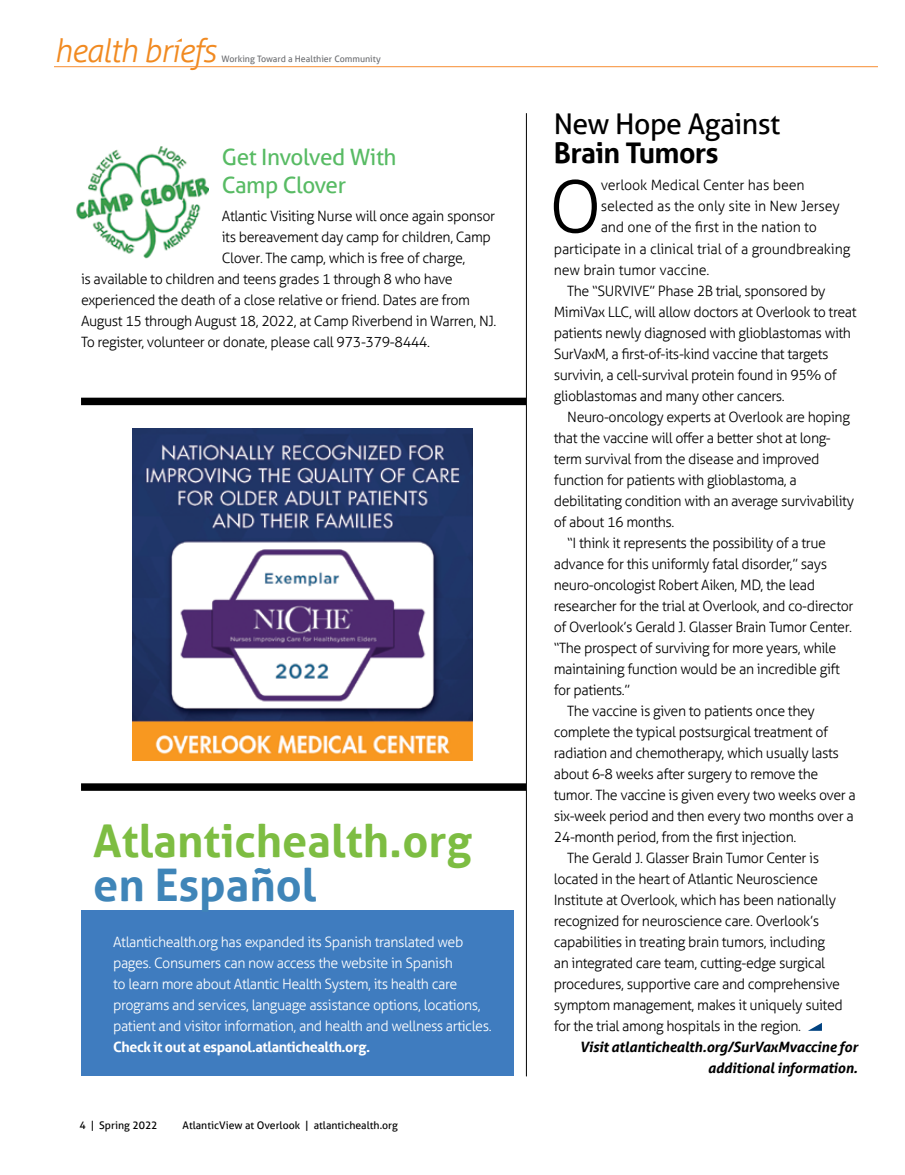
<style>
.page{position:relative;width:905px;height:1175px;background:#fff}
.page>*{position:absolute;margin:0;border:0;box-sizing:border-box;transform-origin:0 0}
.t1{font:300 72.45px "Aller";color:#000}
.t2{font:700 45px "Aller";color:#7dbd42}
.t3{font:700 45px "Aller";color:#3f85b8}
.t4{font:italic 300 32.4px "Aller";letter-spacing:-.03em;color:#f18a21}
.t5{font:28.5px "Aller";letter-spacing:-.02em;color:#000}
.t6{font:700 28.5px "Aller";letter-spacing:-.02em;color:#000}
.t7{font:22.5px/27.8px "Aller";letter-spacing:-.02em;color:#58bb64}
.t8{font:300 14.25px "Aller";letter-spacing:-.03em;color:#000}
.t9{font:300 14.25px/21px "Aller";letter-spacing:-.03em;color:#fff}
.t10{font:300 14.25px "Aller";letter-spacing:-.01em;color:#000}
.t11{font:italic 700 14.25px/21px "Aller";letter-spacing:-.01em;color:#000;text-align:right}
.t12{font:700 14.25px "Aller";letter-spacing:-.03em;color:#fff}
.t13{font:10.5px "Aller";color:#000}
.t14{font:8.85px "Aller";color:#6d6e71}
</style>
<div class="page">
<svg style="left:176px;top:38px;width:6px;height:4px"></svg>
<hr style="left:54px;top:66px;width:824px;height:1px;background:#f78e32">
<div style="left:81px;top:910px;width:432px;height:166px;background:#3f7cbf"></div>
<img style="left:132px;top:428px;width:340px;height:332px">
<img style="left:76px;top:147px;width:132px;height:111px">
<div style="left:81px;top:398px;width:445px;height:7px;background:#000"></div>
<div style="left:81px;top:783px;width:445px;height:7px;background:#000"></div>
<hr style="left:526px;top:113px;width:1px;height:963px;background:#000">
<svg style="left:809px;top:1023px;width:13px;height:7px"></svg>
<h3 class="t4" style="left:54px;top:31px;width:164px">health briefs</h3>
<p class="t14" style="left:221px;top:53px;width:161px">Working Toward a Healthier Community</p>
<h3 class="t7" style="left:222px;top:143px;width:176px">Get Involved With<br>Camp Clover</h3>
<p class="t8" style="left:222px;top:207px;width:275px">Atlantic Visiting Nurse will once again sponsor</p>
<p class="t8" style="left:222px;top:228px;width:270px">its bereavement day camp for children, Camp</p>
<p class="t8" style="left:222px;top:249px;width:245px">Clover. The camp, which is free of charge,</p>
<p class="t8" style="left:81px;top:270px;width:373px">is available to children and teens grades 1 through 8 who have</p>
<p class="t8" style="left:81px;top:291px;width:390px">experienced the death of a close relative or friend. Dates are from</p>
<p class="t8" style="left:81px;top:312px;width:417px">August 15 through August 18, 2022, at Camp Riverbend in Warren, NJ.</p>
<p class="t8" style="left:81px;top:333px;width:350px">To register, volunteer or donate, please call 973-379-8444.</p>
<h2 class="t2" style="left:93px;top:813px;width:380px">Atlantichealth.org</h2>
<h2 class="t3" style="left:93px;top:856px;width:225px">en Español</h2>
<p class="t9" style="left:113px;top:931px;width:380px">Atlantichealth.org has expanded its Spanish translated web pages. Consumers can now access the website in Spanish<br>to learn more about Atlantic Health System, its health care programs and services, language assistance options, locations, patient and visitor information, and health and wellness articles.</p>
<p class="t12" style="left:113px;top:1037px;width:258px">Check it out at espanol.atlantichealth.org.</p>
<p class="t13" style="left:79px;top:1119px;width:80px">4 | Spring 2022</p>
<p class="t13" style="left:182px;top:1119px;width:217px">AtlanticView at Overlook | atlantichealth.org</p>
<h3 class="t5" style="left:554px;top:107px;width:228px">New Hope Against</h3>
<h3 class="t6" style="left:554px;top:135px;width:166px">Brain Tumors</h3>
<h1 class="t1" style="left:549px;top:163px;width:54px">O</h1>
<p class="t10" style="left:600px;top:177px;width:205px">verlook Medical Center has been</p>
<p class="t10" style="left:600px;top:198px;width:240px">selected as the only site in New Jersey</p>
<p class="t10" style="left:600px;top:219px;width:218px">and one of the first in the nation to</p>
<p class="t10" style="left:553px;top:240px;width:298px">participate in a clinical trial of a groundbreaking</p>
<p class="t10" style="left:553px;top:261px;width:157px">new brain tumor vaccine.</p>
<p class="t8" style="left:567px;top:282px;width:260px">The “SURVIVE” Phase 2B trial, sponsored by</p>
<p class="t8" style="left:553px;top:303px;width:304px">MimiVax LLC, will allow doctors at Overlook to treat</p>
<p class="t8" style="left:553px;top:324px;width:299px">patients newly diagnosed with glioblastomas with</p>
<p class="t8" style="left:553px;top:345px;width:276px">SurVaxM, a first-of-its-kind vaccine that targets</p>
<p class="t8" style="left:553px;top:366px;width:284px">survivin, a cell-survival protein found in 95% of</p>
<p class="t8" style="left:553px;top:387px;width:232px">glioblastomas and many other cancers.</p>
<p class="t8" style="left:567px;top:408px;width:284px">Neuro-oncology experts at Overlook are hoping</p>
<p class="t8" style="left:553px;top:429px;width:279px">that the vaccine will offer a better shot at long-</p>
<p class="t8" style="left:553px;top:450px;width:267px">term survival from the disease and improved</p>
<p class="t8" style="left:553px;top:471px;width:244px">function for patients with glioblastoma, a</p>
<p class="t8" style="left:553px;top:492px;width:302px">debilitating condition with an average survivability</p>
<p class="t8" style="left:553px;top:513px;width:122px">of about 16 months.</p>
<p class="t8" style="left:567px;top:534px;width:260px">“I think it represents the possibility of a true</p>
<p class="t8" style="left:553px;top:555px;width:275px">advance for this uniformly fatal disorder,” says</p>
<p class="t8" style="left:553px;top:576px;width:263px">neuro-oncologist Robert Aiken, MD, the lead</p>
<p class="t8" style="left:553px;top:597px;width:301px">researcher for the trial at Overlook, and co-director</p>
<p class="t8" style="left:553px;top:618px;width:300px">of Overlook’s Gerald J. Glasser Brain Tumor Center.</p>
<p class="t8" style="left:553px;top:639px;width:284px">“The prospect of surviving for more years, while</p>
<p class="t8" style="left:553px;top:660px;width:287px">maintaining function would be an incredible gift</p>
<p class="t8" style="left:553px;top:681px;width:78px">for patients.”</p>
<p class="t8" style="left:567px;top:702px;width:249px">The vaccine is given to patients once they</p>
<p class="t8" style="left:553px;top:723px;width:276px">complete the typical postsurgical treatment of</p>
<p class="t8" style="left:553px;top:744px;width:286px">radiation and chemotherapy, which usually lasts</p>
<p class="t8" style="left:553px;top:765px;width:266px">about 6-8 weeks after surgery to remove the</p>
<p class="t8" style="left:553px;top:786px;width:303px">tumor. The vaccine is given every two weeks over a</p>
<p class="t8" style="left:553px;top:807px;width:301px">six-week period and then every two months over a</p>
<p class="t8" style="left:553px;top:828px;width:244px">24-month period, from the first injection.</p>
<p class="t8" style="left:567px;top:849px;width:253px">The Gerald J. Glasser Brain Tumor Center is</p>
<p class="t8" style="left:553px;top:870px;width:265px">located in the heart of Atlantic Neuroscience</p>
<p class="t8" style="left:553px;top:891px;width:284px">Institute at Overlook, which has been nationally</p>
<p class="t8" style="left:553px;top:912px;width:267px">recognized for neuroscience care. Overlook’s</p>
<p class="t8" style="left:553px;top:933px;width:273px">capabilities in treating brain tumors, including</p>
<p class="t8" style="left:553px;top:954px;width:273px">an integrated care team, cutting-edge surgical</p>
<p class="t8" style="left:553px;top:975px;width:288px">procedures, supportive care and comprehensive</p>
<p class="t8" style="left:553px;top:996px;width:290px">symptom management, makes it uniquely suited</p>
<p class="t8" style="left:553px;top:1017px;width:249px">for the trial among hospitals in the region.</p>
<p class="t11" style="left:579px;top:1036px;width:279px">Visit atlantichealth.org/SurVaxMvaccine for additional information.</p>
</div>
